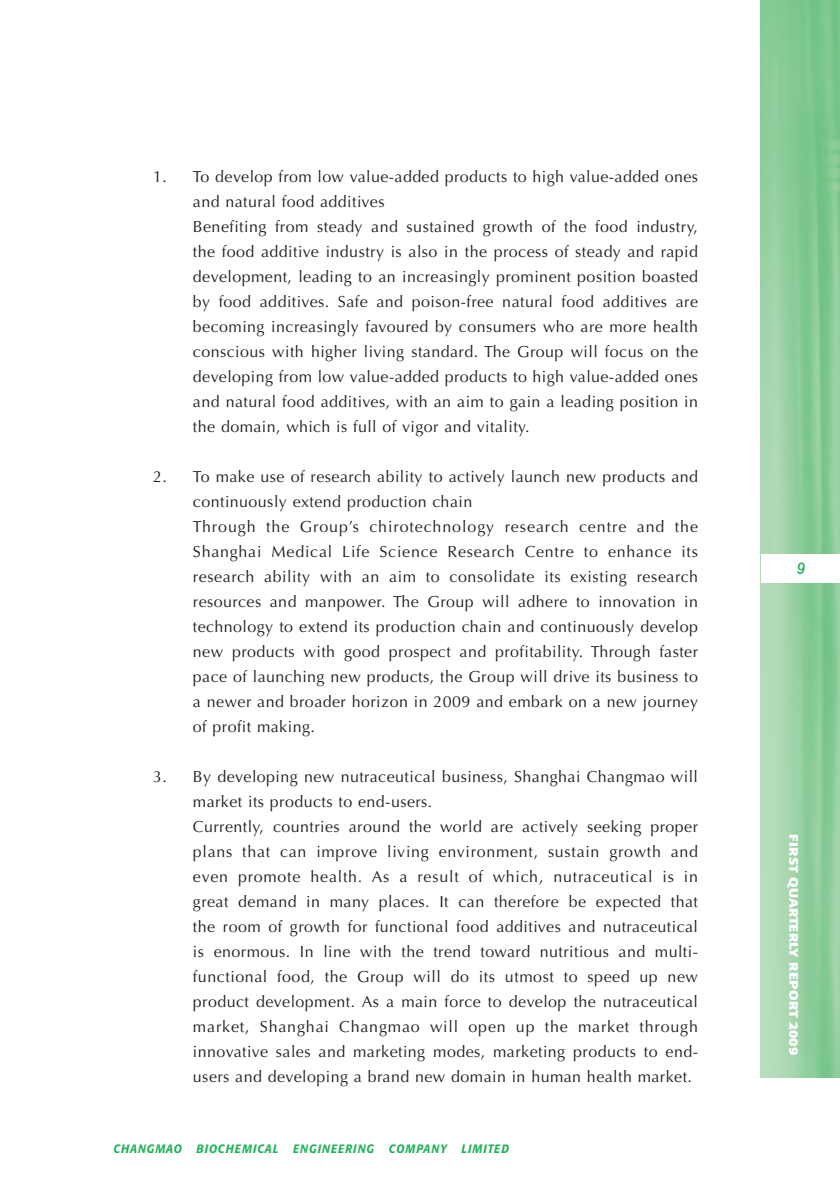
<style>
.page{position:relative;width:840px;height:1191px;background:#fff}
.page>*{position:absolute;margin:0;border:0;box-sizing:border-box;transform-origin:0 0}
.t1{font:16px/25px "Optima LT Std";letter-spacing:.03em;color:#231f20}
.t2{font:italic 500 16px "Arial MT Std";color:#21b259;scale:.95 1}
.t3{font:italic 500 12px "Formata";letter-spacing:.08em;color:#21b259;scale:.9 1}
.t4{font:700 12px "Formata";color:#fff;scale:1.2 1}
</style>
<div class="page">
<img style="left:760px;top:0;width:79px;height:1077px">
<div style="left:760px;top:554px;width:79px;height:28px;background:#fff"></div>
<p class="t1" style="left:193px;top:168px;width:506px;text-indent:-40px">1. To develop from low value-added products to high value-added ones and natural food additives<br>Benefiting from steady and sustained growth of the food industry, the food additive industry is also in the process of steady and rapid development, leading to an increasingly prominent position boasted by food additives. Safe and poison-free natural food additives are becoming increasingly favoured by consumers who are more health conscious with higher living standard. The Group will focus on the developing from low value-added products to high value-added ones and natural food additives, with an aim to gain a leading position in the domain, which is full of vigor and vitality.</p>
<p class="t1" style="left:193px;top:468px;width:506px;text-indent:-40px">2. To make use of research ability to actively launch new products and continuously extend production chain<br>Through the Group’s chirotechnology research centre and the Shanghai Medical Life Science Research Centre to enhance its research ability with an aim to consolidate its existing research resources and manpower. The Group will adhere to innovation in technology to extend its production chain and continuously develop new products with good prospect and profitability. Through faster pace of launching new products, the Group will drive its business to a newer and broader horizon in 2009 and embark on a new journey of profit making.</p>
<p class="t1" style="left:193px;top:768px;width:506px;text-indent:-40px">3. By developing new nutraceutical business, Shanghai Changmao will market its products to end-users.<br>Currently, countries around the world are actively seeking proper plans that can improve living environment, sustain growth and even promote health. As a result of which, nutraceutical is in great demand in many places. It can therefore be expected that the room of growth for functional food additives and nutraceutical is enormous. In line with the trend toward nutritious and multi&shy;functional food, the Group will do its utmost to speed up new product development. As a main force to develop the nutraceutical market, Shanghai Changmao will open up the market through innovative sales and marketing modes, marketing products to end&shy;users and developing a brand new domain in human health market.</p>
<p class="t3" style="left:113px;top:1144px;width:440px">CHANGMAO BIOCHEMICAL ENGINEERING COMPANY LIMITED</p>
<p class="t2" style="left:796px;top:559px;width:10px">9</p>
<p class="t4" style="left:797px;top:834px;width:186px;rotate:90deg">FIRST QUARTERLY REPORT 2009</p>
</div>
